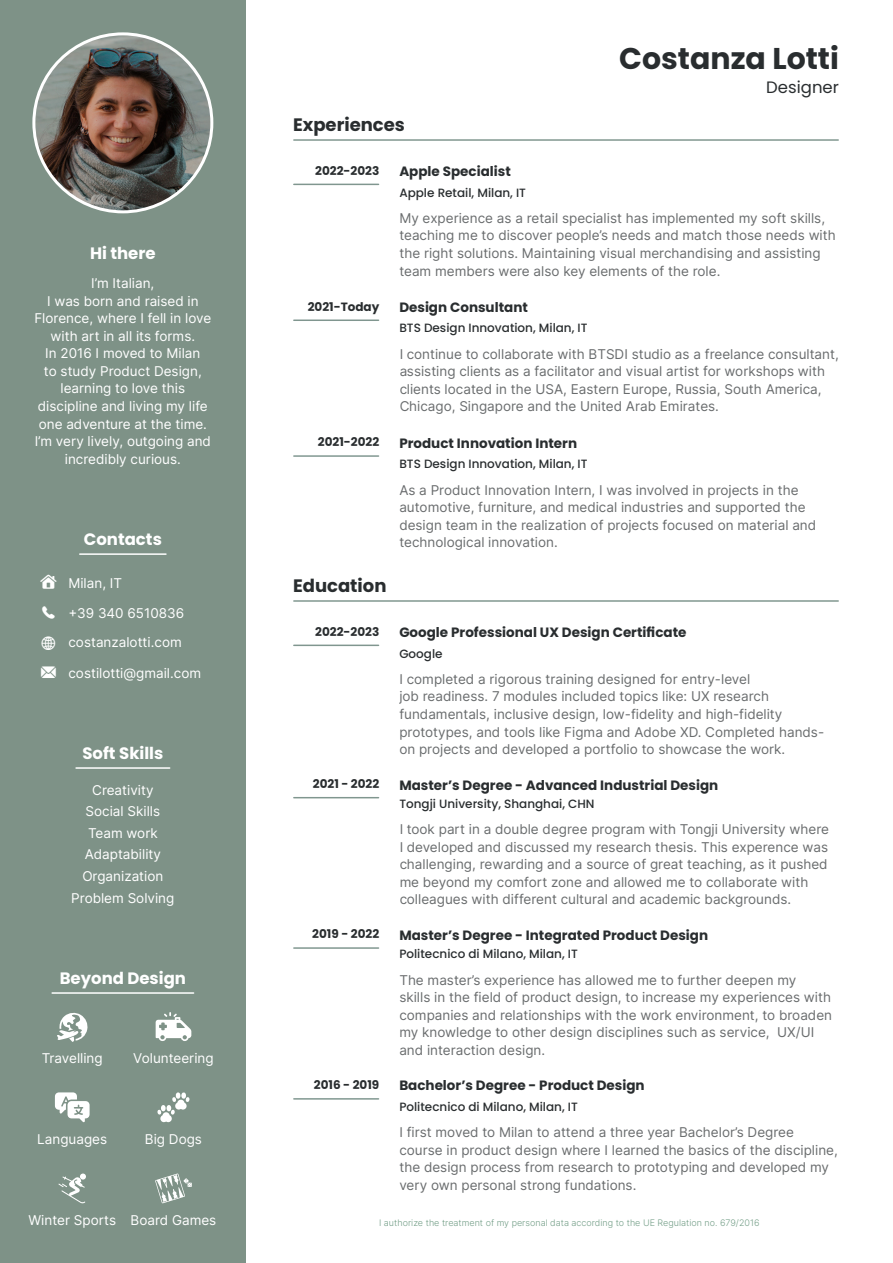
<style>
.page{position:relative;width:893px;height:1263px;background:#fff}
.page>*{position:absolute;margin:0;border:0;box-sizing:border-box;transform-origin:0 0}
.t1{font:700 30px "Poppins";color:#292d2f}
.t2{font:700 18px "Poppins";color:#292d2f}
.t3{font:700 16.5px "Poppins";color:#fff}
.t4{font:16.5px "Poppins";color:#292d2f}
.t5{font:13.5px/17.5px "Inter";color:#292d2f}
.t6{font:13.5px/17.5px "Inter";color:#fff;text-align:center}
.t7{font:700 13.5px "Poppins";color:#292d2f}
.t8{font:500 12px "Poppins";color:#292d2f}
.t9{font:700 12px "Poppins";color:#292d2f}
.t10{font:9px "Inter";color:#739e87}
</style>
<div class="page">
<hr style="left:294px;top:600px;width:544px;height:2px;background:#728b83">
<hr style="left:294px;top:947px;width:85px;height:2px;background:#728b83">
<hr style="left:294px;top:797px;width:85px;height:1px;background:#728b83">
<hr style="left:294px;top:1098px;width:85px;height:1px;background:#728b83">
<hr style="left:294px;top:139px;width:544px;height:2px;background:#728b83">
<hr style="left:294px;top:184px;width:85px;height:1px;background:#728b83">
<hr style="left:294px;top:319px;width:85px;height:2px;background:#728b83">
<hr style="left:294px;top:455px;width:85px;height:2px;background:#728b83">
<hr style="left:294px;top:645px;width:85px;height:1px;background:#728b83">
<div style="left:0;top:0;width:246px;height:1263px;background:#7e9287"></div>
<hr style="left:76px;top:767px;width:94px;height:2px;background:#fff">
<hr style="left:80px;top:553px;width:86px;height:2px;background:#fff">
<hr style="left:52px;top:992px;width:142px;height:2px;background:#fff">
<svg style="left:55px;top:1092px;width:35px;height:30px"></svg>
<svg style="left:156px;top:1012px;width:35px;height:29px"></svg>
<svg style="left:57px;top:1012px;width:31px;height:30px"></svg>
<svg style="left:157px;top:1092px;width:32px;height:31px"></svg>
<svg style="left:58px;top:1173px;width:28px;height:30px"></svg>
<svg style="left:155px;top:1173px;width:37px;height:30px"></svg>
<img style="left:34px;top:34px;width:178px;height:178px;border-radius:89px">
<p class="t3" style="left:90px;top:244px;width:67px">Hi there</p>
<p class="t6" style="left:91px;top:274px;width:65px">I’m Italian,</p>
<p class="t6" style="left:34px;top:292px;width:178px">I was born and raised in<br>Florence, where I fell in love with art in all its forms.</p>
<p class="t6" style="left:38px;top:344px;width:171px">In 2016 I moved to Milan to study Product Design, learning to love this discipline and living my life one adventure at the time.</p>
<p class="t6" style="left:35px;top:432px;width:178px">I’m very lively, outgoing and incredibly curious.</p>
<p class="t3" style="left:84px;top:529px;width:79px">Contacts</p>
<p class="t6" style="left:68px;top:574px;width:55px">Milan, IT</p>
<p class="t6" style="left:68px;top:604px;width:117px">+39 340 6510836</p>
<p class="t6" style="left:68px;top:633px;width:115px">costanzalotti.com</p>
<p class="t6" style="left:68px;top:663px;width:134px">costilotti@gmail.com</p>
<p class="t3" style="left:82px;top:743px;width:82px">Soft Skills</p>
<p class="t6" style="left:92px;top:781px;width:63px">Creativity</p>
<p class="t6" style="left:88px;top:824px;width:71px">Team work</p>
<p class="t6" style="left:82px;top:867px;width:82px">Organization</p>
<p class="t6" style="left:86px;top:802px;width:76px">Social Skills</p>
<p class="t6" style="left:85px;top:845px;width:78px">Adaptability</p>
<p class="t6" style="left:71px;top:888px;width:105px">Problem Solving</p>
<p class="t3" style="left:60px;top:968px;width:128px">Beyond Design</p>
<p class="t6" style="left:42px;top:1049px;width:63px">Travelling</p>
<p class="t6" style="left:133px;top:1049px;width:82px">Volunteering</p>
<p class="t6" style="left:37px;top:1130px;width:71px">Languages</p>
<p class="t6" style="left:145px;top:1130px;width:59px">Big Dogs</p>
<p class="t6" style="left:28px;top:1211px;width:89px">Winter Sports</p>
<p class="t6" style="left:131px;top:1211px;width:87px">Board Games</p>
<p class="t1" style="left:619px;top:41px;width:221px">Costanza Lotti</p>
<p class="t4" style="left:766px;top:78px;width:74px">Designer</p>
<p class="t2" style="left:293px;top:115px;width:113px">Experiences</p>
<p class="t9" style="left:315px;top:163px;width:66px">2022-2023</p>
<p class="t7" style="left:399px;top:164px;width:113px">Apple Specialist</p>
<p class="t8" style="left:399px;top:185px;width:128px">Apple Retail, Milan, IT</p>
<p class="t5" style="left:399px;top:209px;width:438px">My experience as a retail specialist has implemented my soft skills, teaching me to discover people’s needs and match those needs with the right solutions. Maintaining visual merchandising and assisting team members were also key elements of the role.</p>
<p class="t9" style="left:308px;top:299px;width:73px">2021-Today</p>
<p class="t7" style="left:399px;top:300px;width:130px">Design Consultant</p>
<p class="t8" style="left:399px;top:321px;width:190px">BTS Design Innovation, Milan, IT</p>
<p class="t5" style="left:399px;top:345px;width:441px">I continue to collaborate with BTSDI studio as a freelance consultant, assisting clients as a facilitator and visual artist for workshops with clients located in the USA, Eastern Europe, Russia, South America, Chicago, Singapore and the United Arab Emirates.</p>
<p class="t7" style="left:399px;top:435px;width:179px">Product Innovation Intern</p>
<p class="t8" style="left:399px;top:457px;width:190px">BTS Design Innovation, Milan, IT</p>
<p class="t5" style="left:399px;top:481px;width:418px">As a Product Innovation Intern, I was involved in projects in the automotive, furniture, and medical industries and supported the design team in the realization of projects focused on material and technological innovation.</p>
<p class="t9" style="left:318px;top:435px;width:63px">2021-2022</p>
<p class="t2" style="left:293px;top:575px;width:95px">Education</p>
<p class="t9" style="left:315px;top:624px;width:66px">2022-2023</p>
<p class="t7" style="left:399px;top:625px;width:289px">Google Professional UX Design Certificate</p>
<p class="t8" style="left:399px;top:646px;width:45px">Google</p>
<p class="t5" style="left:399px;top:670px;width:426px">I completed a rigorous training designed for entry-level<br>job readiness. 7 modules included topics like: UX research fundamentals, inclusive design, low-fidelity and high-fidelity prototypes, and tools like Figma and Adobe XD. Completed hands&shy;on projects and developed a portfolio to showcase the work.</p>
<p class="t9" style="left:313px;top:777px;width:68px">2021 - 2022</p>
<p class="t7" style="left:399px;top:777px;width:320px">Master’s Degree - Advanced Industrial Design</p>
<p class="t8" style="left:399px;top:797px;width:197px">Tongji University, Shanghai, CHN</p>
<p class="t5" style="left:399px;top:820px;width:431px">I took part in a double degree program with Tongji University where I developed and discussed my research thesis. This experence was challenging, rewarding and a source of great teaching, as it pushed me beyond my comfort zone and allowed me to collaborate with colleagues with different cultural and academic backgrounds.</p>
<p class="t9" style="left:312px;top:927px;width:68px">2019 - 2022</p>
<p class="t7" style="left:399px;top:927px;width:310px">Master’s Degree - Integrated Product Design</p>
<p class="t8" style="left:399px;top:947px;width:180px">Politecnico di Milano, Milan, IT</p>
<p class="t5" style="left:399px;top:970px;width:434px">The master’s experience has allowed me to further deepen my<br>skills in the field of product design, to increase my experiences with companies and relationships with the work environment, to broaden my knowledge to other design disciplines such as service, UX/UI and interaction design.</p>
<p class="t9" style="left:314px;top:1078px;width:67px">2016 - 2019</p>
<p class="t7" style="left:399px;top:1078px;width:247px">Bachelor’s Degree - Product Design</p>
<p class="t8" style="left:399px;top:1099px;width:180px">Politecnico di Milano, Milan, IT</p>
<p class="t5" style="left:399px;top:1123px;width:440px">I first moved to Milan to attend a three year Bachelor’s Degree course in product design where I learned the basics of the discipline, the design process from research to prototyping and developed my very own personal strong fundations.</p>
<p class="t10" style="left:379px;top:1216px;width:382px">I authorize the treatment of my personal data according to the UE Regulation no. 679/2016</p>
</div>
